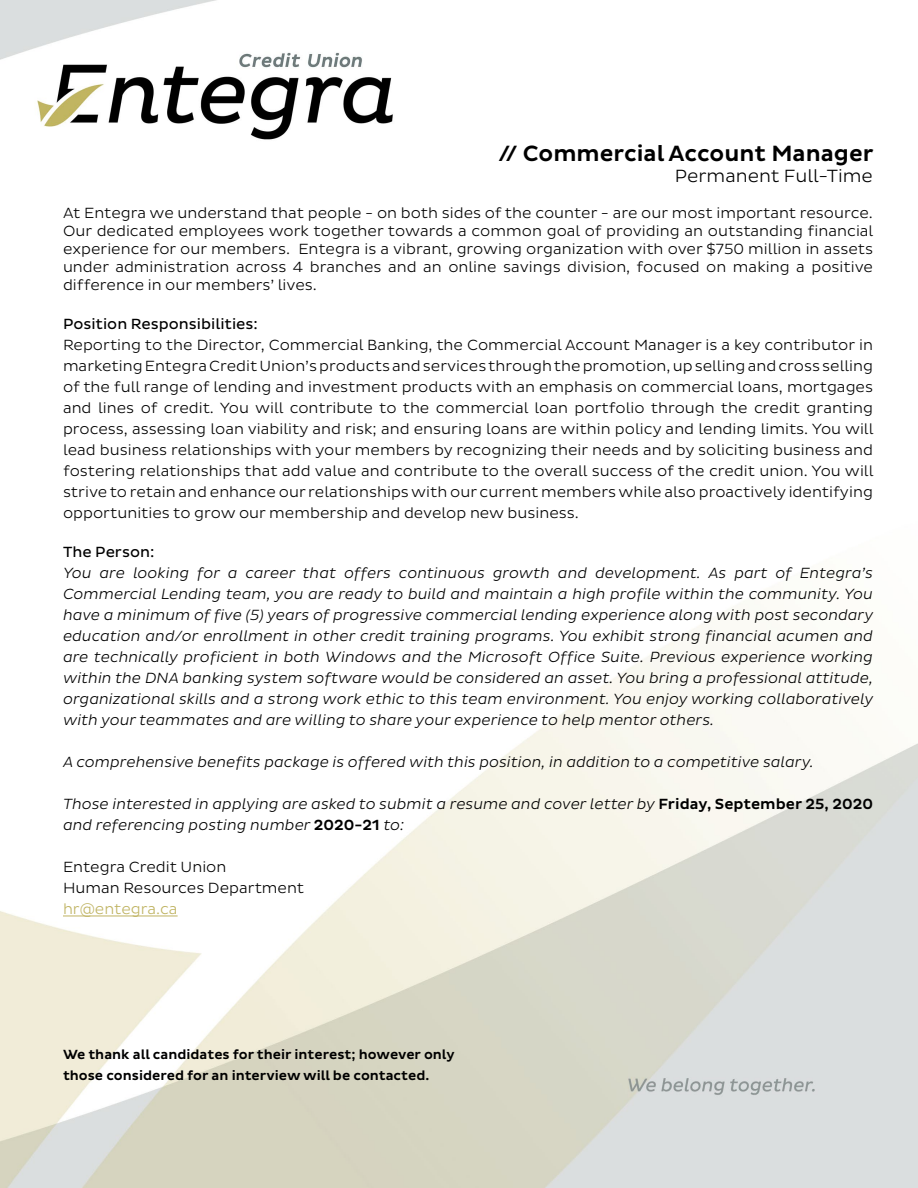
<style>
.page{position:relative;width:918px;height:1188px;background:#fff}
.page>*{position:absolute;margin:0;border:0;box-sizing:border-box;transform-origin:0 0}
.t1{font:500 22.5px "Pluto Sans";color:#000}
.t2{font:300 18px "Pluto Sans";color:#000}
.t3{font:300 15px/21px "Pluto Sans";color:#000;text-align:justify}
.t4{font:italic 300 15px/21px "Pluto Sans";color:#000;text-align:justify}
.t5{font:15px "Pluto Sans";color:#000}
.t6{font:300 15px "Pluto Sans";color:#bfb361}
.t7{font:500 13.5px/21px "Pluto Sans";color:#000}
.s1{font-weight:500;font-style:normal}
</style>
<div class="page">
<img style="left:0;top:0;width:918px;height:1188px">
<hr style="left:63px;top:916px;width:115px;height:1px;background:#bfb361">
<h1 class="t1" style="left:498px;top:140px;width:377px">// Commercial Account Manager</h1>
<p class="t2" style="left:675px;top:166px;width:200px">Permanent Full-Time</p>
<p class="t3" style="left:63px;top:205px;width:812px;line-height:18px">At Entegra we understand that people - on both sides of the counter - are our most important resource.<br>Our dedicated employees work together towards a common goal of providing an outstanding financial experience for our members. Entegra is a vibrant, growing organization with over $750 million in assets under administration across 4 branches and an online savings division, focused on making a positive difference in our members’ lives.</p>
<p class="t5" style="left:63px;top:316px;width:196px">Position Responsibilities:</p>
<p class="t3" style="left:63px;top:335px;width:812px">Reporting to the Director, Commercial Banking, the Commercial Account Manager is a key contributor in marketing Entegra Credit Union’s products and services through the promotion, up selling and cross selling of the full range of lending and investment products with an emphasis on commercial loans, mortgages and lines of credit. You will contribute to the commercial loan portfolio through the credit granting process, assessing loan viability and risk; and ensuring loans are within policy and lending limits. You will lead business relationships with your members by recognizing their needs and by soliciting business and fostering relationships that add value and contribute to the overall success of the credit union. You will strive to retain and enhance our relationships with our current members while also proactively identifying opportunities to grow our membership and develop new business.</p>
<p class="t5" style="left:63px;top:544px;width:93px">The Person:</p>
<p class="t4" style="left:63px;top:563px;width:812px">You are looking for a career that offers continuous growth and development. As part of Entegra’s Commercial Lending team, you are ready to build and maintain a high profile within the community. You have a minimum of five (5) years of progressive commercial lending experience along with post secondary education and/or enrollment in other credit training programs. You exhibit strong financial acumen and are technically proficient in both Windows and the Microsoft Office Suite. Previous experience working within the DNA banking system software would be considered an asset. You bring a professional attitude, organizational skills and a strong work ethic to this team environment. You enjoy working collaboratively with your teammates and are willing to share your experience to help mentor others.</p>
<p class="t4" style="left:63px;top:752px;width:752px">A comprehensive benefits package is offered with this position, in addition to a competitive salary.</p>
<p class="t4" style="left:63px;top:794px;width:812px">Those interested in applying are asked to submit a resume and cover letter by <span class="s1">Friday, September 25, 2020 </span>and referencing posting number <span class="s1">2020-21</span> to:</p>
<p class="t3" style="left:63px;top:857px;width:243px">Entegra Credit Union<br>Human Resources Department</p>
<p class="t6" style="left:63px;top:901px;width:116px">hr@entegra.ca</p>
<p class="t7" style="left:63px;top:1044px;width:393px">We thank all candidates for their interest; however only those considered for an interview will be contacted.</p>
</div>
